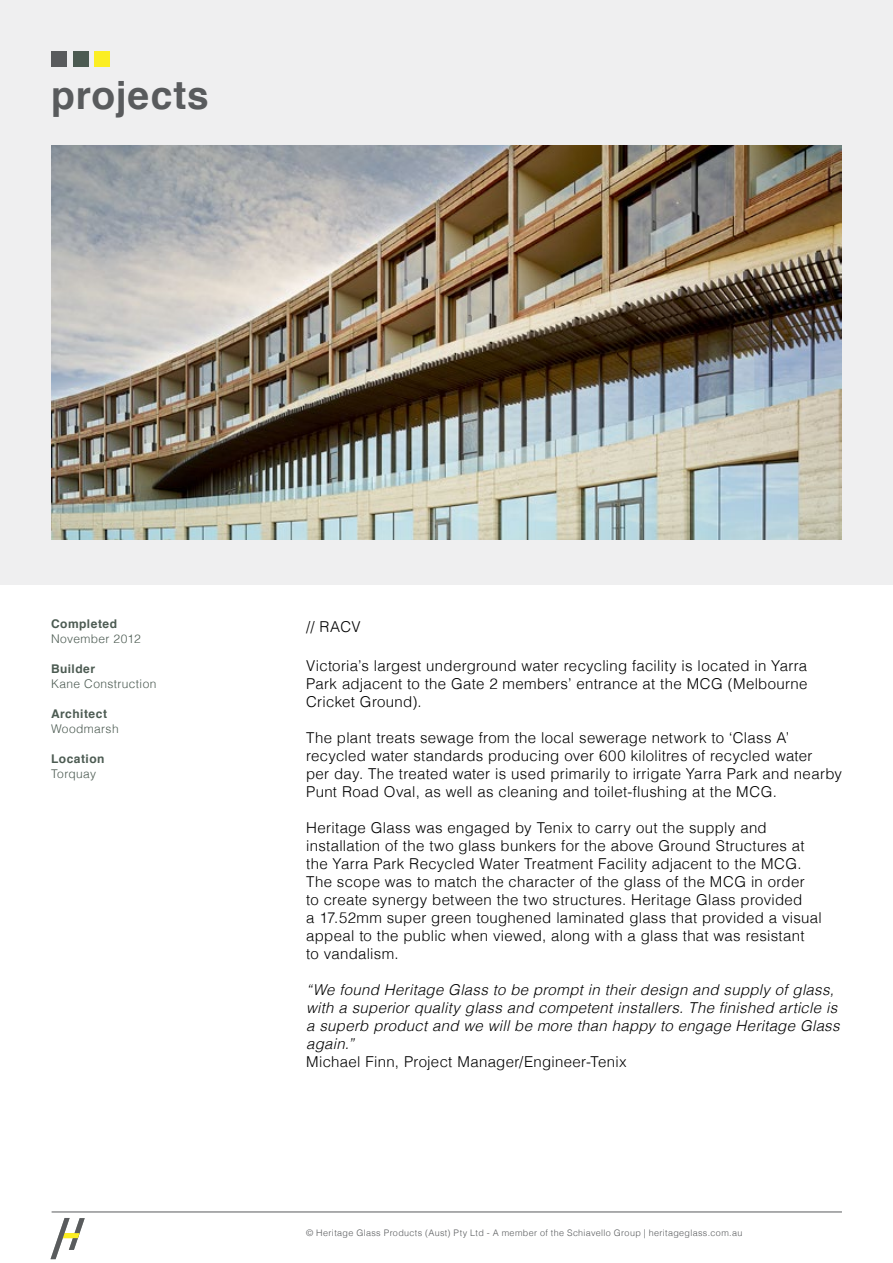
<style>
.page{position:relative;width:893px;height:1263px;background:#fff}
.page>*{position:absolute;margin:0;border:0;box-sizing:border-box;transform-origin:0 0}
.t1{font:700 39px "Helvetica";letter-spacing:.02em;color:#595b5d}
.t2{font:300 15px/18px "Helvetica";letter-spacing:.02em;color:#000}
.t3{font:italic 300 15px/18px "Helvetica";letter-spacing:.02em;color:#000}
.t4{font:300 12px "Helvetica";letter-spacing:.03em;color:#4c5b52}
.t5{font:700 12px "Helvetica";letter-spacing:.04em;color:#4c5b52}
.t6{font:300 9px "Helvetica";letter-spacing:.04em;color:#595b5d}
</style>
<div class="page">
<div style="left:0;top:0;width:893px;height:584px;background:#efeff0"></div>
<img style="left:52px;top:146px;width:789px;height:394px">
<div style="left:51px;top:51px;width:16px;height:16px;background:#595b5d"></div>
<div style="left:73px;top:51px;width:16px;height:16px;background:#4c5b52"></div>
<div style="left:94px;top:51px;width:16px;height:16px;background:#fbee23"></div>
<hr style="left:52px;top:1211px;width:790px;height:1px;background:#595b5d">
<svg style="left:51px;top:1218px;width:34px;height:41px"></svg>
<h1 class="t1" style="left:51px;top:64px;width:159px">projects</h1>
<p class="t5" style="left:51px;top:614px;width:68px">Completed</p>
<p class="t4" style="left:51px;top:631px;width:91px">November 2012</p>
<p class="t5" style="left:51px;top:659px;width:46px">Builder</p>
<p class="t4" style="left:51px;top:676px;width:107px">Kane Construction</p>
<p class="t5" style="left:51px;top:704px;width:58px">Architect</p>
<p class="t4" style="left:51px;top:721px;width:69px">Woodmarsh</p>
<p class="t5" style="left:51px;top:749px;width:55px">Location</p>
<p class="t4" style="left:51px;top:766px;width:47px">Torquay</p>
<p class="t2" style="left:306px;top:618px;width:56px">// RACV</p>
<p class="t2" style="left:306px;top:657px;width:503px;text-align:justify">Victoria’s largest underground water recycling facility is located in Yarra Park adjacent to the Gate 2 members’ entrance at the MCG (Melbourne Cricket Ground).</p>
<p class="t2" style="left:306px;top:729px;width:537px">The plant treats sewage from the local sewerage network to ‘Class A’ recycled water standards producing over 600 kilolitres of recycled water<br>per day. The treated water is used primarily to irrigate Yarra Park and nearby Punt Road Oval, as well as cleaning and toilet-flushing at the MCG.</p>
<p class="t2" style="left:306px;top:819px;width:517px">Heritage Glass was engaged by Tenix to carry out the supply and installation of the two glass bunkers for the above Ground Structures at the Yarra Park Recycled Water Treatment Facility adjacent to the MCG.<br>The scope was to match the character of the glass of the MCG in order<br>to create synergy between the two structures. Heritage Glass provided<br>a 17.52mm super green toughened laminated glass that provided a visual appeal to the public when viewed, along with a glass that was resistant<br>to vandalism.</p>
<p class="t3" style="left:306px;top:981px;width:535px">“We found Heritage Glass to be prompt in their design and supply of glass, with a superior quality glass and competent installers. The finished article is a superb product and we will be more than happy to engage Heritage Glass again.”</p>
<p class="t2" style="left:306px;top:1053px;width:322px">Michael Finn, Project Manager/Engineer-Tenix</p>
<p class="t6" style="left:306px;top:1227px;width:438px">© Heritage Glass Products (Aust) Pty Ltd - A member of the Schiavello Group | heritageglass.com.au</p>
</div>
